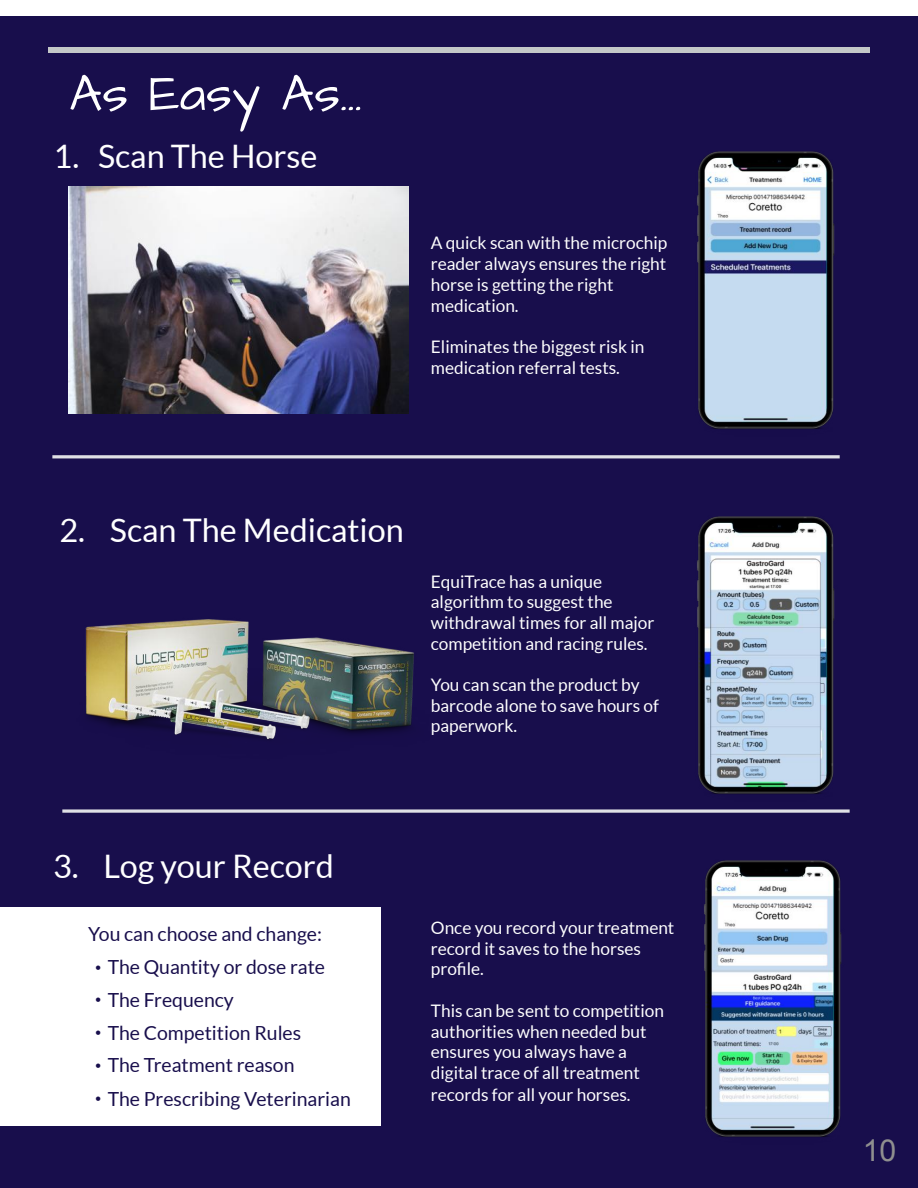
<style>
.page{position:relative;width:918px;height:1188px;background:#fff}
.page>*{position:absolute;margin:0;border:0;box-sizing:border-box;transform-origin:0 0}
.t1{font:51.9px "Architects Daughter";color:#fff}
.t2{font:32.4px "Lato";color:#fff}
.t3{font:30.3px "Arial";color:#8f8f8f}
.t4{font:19.5px "Lato";color:#180e4c}
.t5{font:17.25px/20.9px "Lato";color:#fff}
.s1{font-family:"Arial";font-size:17.55px}
</style>
<div class="page">
<div style="left:0;top:16px;width:882px;height:1172px;background:#180e4c"></div>
<div style="left:839px;top:16px;width:79px;height:1172px;background:#180e4c"></div>
<div style="left:49px;top:47px;width:200px;height:5px;background:#c3c7c7"></div>
<div style="left:249px;top:47px;width:200px;height:5px;background:#c3c7c7"></div>
<div style="left:449px;top:47px;width:200px;height:5px;background:#c3c7c7"></div>
<div style="left:649px;top:47px;width:200px;height:5px;background:#c3c7c7"></div>
<div style="left:849px;top:47px;width:20px;height:5px;background:#c3c7c7"></div>
<img style="left:697px;top:151px;width:138px;height:278px">
<img style="left:68px;top:187px;width:341px;height:227px">
<img style="left:85px;top:619px;width:329px;height:121px">
<img style="left:704px;top:860px;width:138px;height:277px">
<img style="left:697px;top:516px;width:138px;height:278px">
<div style="left:0;top:907px;width:380px;height:218px;background:#fff"></div>
<hr style="left:54px;top:455px;width:784px;height:3px;background:#dfe0e5">
<svg style="left:64px;top:809px;width:784px;height:4px;background:#b9b8c8"></svg>
<h1 class="t1" style="left:69px;top:59px;width:294px">As Easy As...</h1>
<h2 class="t2" style="left:54px;top:139px;width:265px">1. Scan The Horse</h2>
<p class="t5" style="left:431px;top:233px;width:238px">A quick scan with the microchip reader always ensures the right horse is getting the right medication.</p>
<p class="t5" style="left:431px;top:337px;width:215px">Eliminates the biggest risk in medication referral tests.</p>
<h2 class="t2" style="left:59px;top:512px;width:346px">2. Scan The Medication</h2>
<p class="t5" style="left:431px;top:571px;width:225px">EquiTrace has a unique algorithm to suggest the withdrawal times for all major competition and racing rules.</p>
<p class="t5" style="left:431px;top:675px;width:230px">You can scan the product by barcode alone to save hours of paperwork.</p>
<h2 class="t2" style="left:53px;top:848px;width:282px">3. Log your Record</h2>
<p class="t4" style="left:88px;top:923px;width:235px">You can choose and change:</p>
<p class="t4" style="left:95px;top:956px;width:231px"><span class="s1">•</span> The Quantity or dose rate</p>
<p class="t4" style="left:95px;top:989px;width:140px"><span class="s1">•</span> The Frequency</p>
<p class="t4" style="left:95px;top:1022px;width:208px"><span class="s1">•</span> The Competition Rules</p>
<p class="t4" style="left:95px;top:1055px;width:201px"><span class="s1">•</span> The Treatment reason</p>
<p class="t4" style="left:95px;top:1088px;width:257px"><span class="s1">•</span> The Prescribing Veterinarian</p>
<p class="t5" style="left:431px;top:918px;width:245px">Once you record your treatment record it saves to the horses profi le.</p>
<p class="t5" style="left:431px;top:1001px;width:235px">This can be sent to competition authorities when needed but ensures you always have a digital trace of all treatment records for all your horses.</p>
<h3 class="t3" style="left:863px;top:1134px;width:35px">10</h3>
</div>
